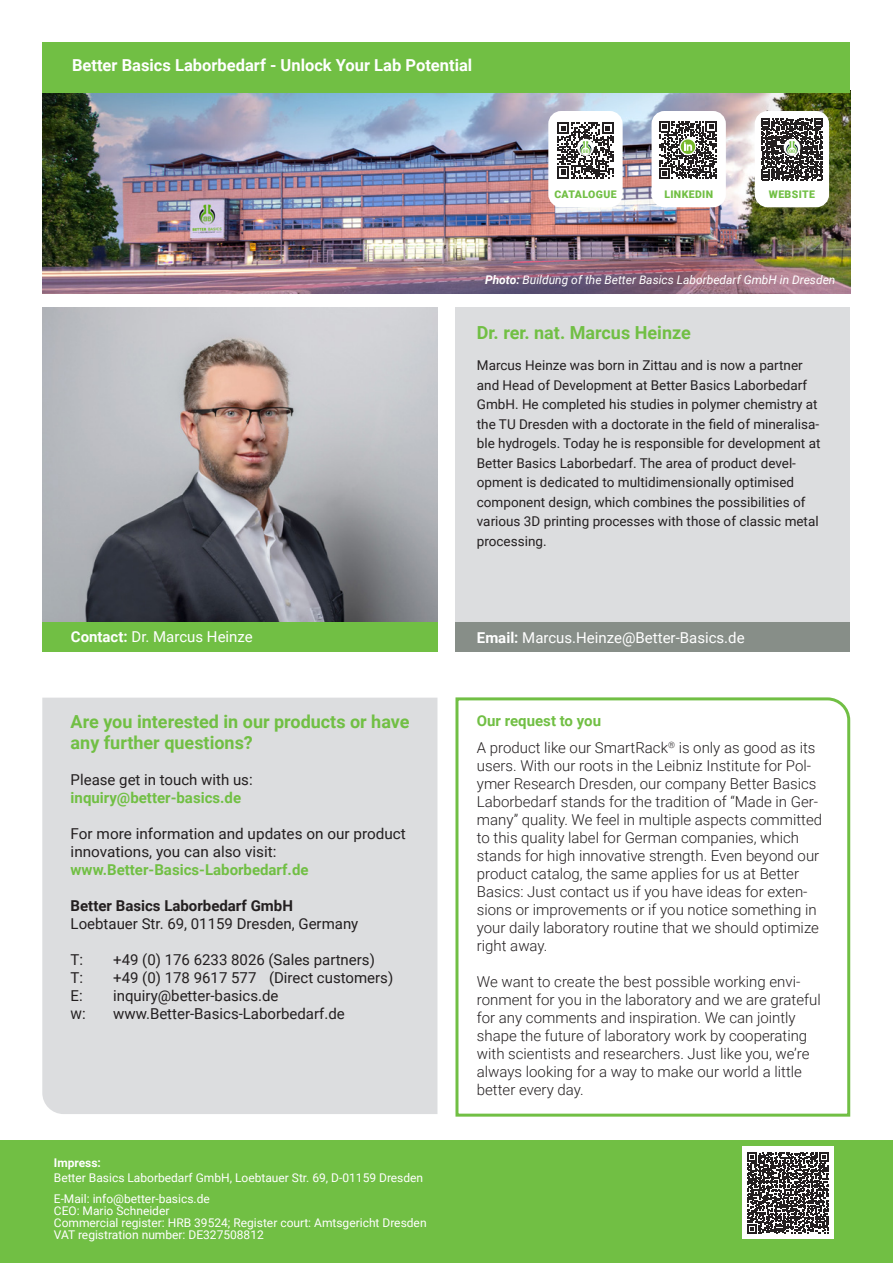
<style>
.page{position:relative;width:893px;height:1263px;background:#fff}
.page>*{position:absolute;margin:0;border:0;box-sizing:border-box;transform-origin:0 0}
.t1{font:700 18px/21px "Roboto";color:#71bf44}
.t2{font:700 16.5px "Roboto";color:#fff}
.t3{font:300 15px/18px "Roboto";color:#231f20}
.t4{font:15px/18px "Roboto";color:#231f20}
.t5{font:700 15px "Roboto";color:#71bf44}
.t6{font:15px "Roboto";color:#fff}
.t7{font:700 15px "Roboto";color:#231f20}
.t8{font:13.5px/19.5px "Roboto";color:#231f20}
.t9{font:12px "Roboto";color:#fff}
.t10{font:italic 12px "Roboto";color:#fff}
.t11{font:700 12px "Roboto";color:#fff}
.t12{font:900 10.5px "Roboto";letter-spacing:.035em;color:#71bf44}
.s1{font-weight:700}
</style>
<div class="page">
<div style="left:455px;top:307px;width:395px;height:315px;background:#dcdddf"></div>
<div style="left:43px;top:622px;width:395px;height:29px;background:#71bf44"></div>
<img style="left:43px;top:307px;width:395px;height:315px">
<div style="left:455px;top:622px;width:395px;height:30px;background:#878e88"></div>
<img style="left:43px;top:90px;width:808px;height:203px">
<div style="left:42px;top:43px;width:808px;height:50px;background:#71bf44"></div>
<div style="left:0;top:1141px;width:893px;height:122px;background:#71bf44"></div>
<svg style="left:455px;top:697px;width:396px;height:420px"></svg>
<div style="left:42px;top:698px;width:395px;height:416px;background:#dcdddf"></div>
<div style="left:742px;top:1146px;width:91px;height:92px;background:#fff"></div>
<svg style="left:747px;top:1152px;width:81px;height:81px"></svg>
<div style="left:656px;top:115px;width:65px;height:88px;background:#fff;border-radius:9px"></div>
<div style="left:652px;top:111px;width:74px;height:96px;border:9px solid #fff;border-radius:9px"></div>
<svg style="left:659px;top:121px;width:57px;height:58px"></svg>
<div style="left:759px;top:115px;width:66px;height:88px;background:#fff;border-radius:9px"></div>
<div style="left:755px;top:111px;width:74px;height:96px;border:9px solid #fff;border-radius:9px"></div>
<svg style="left:761px;top:118px;width:62px;height:62px"></svg>
<div style="left:553px;top:115px;width:65px;height:88px;background:#fff;border-radius:9px"></div>
<div style="left:548px;top:111px;width:75px;height:96px;border:9px solid #fff;border-radius:9px"></div>
<svg style="left:557px;top:122px;width:57px;height:56px"></svg>
<p class="t2" style="left:72px;top:54px;width:402px">Better Basics Laborbedarf - Unlock Your Lab Potential</p>
<p class="t12" style="left:554px;top:187px;width:64px">CATALOGUE</p>
<p class="t12" style="left:664px;top:187px;width:50px">LINKEDIN</p>
<p class="t12" style="left:769px;top:187px;width:48px">WEBSITE</p>
<p class="t10" style="left:485px;top:271px;width:352px"><span class="s1">Photo:</span> Buildung of the Better Basics Laborbedarf GmbH in Dresden</p>
<p class="t1" style="left:477px;top:321px;width:215px">Dr. rer. nat. Marcus Heinze</p>
<p class="t8" style="left:477px;top:355px;width:345px">Marcus Heinze was born in Zittau and is now a partner and Head of Development at Better Basics Laborbedarf GmbH. He completed his studies in polymer chemistry at the TU Dresden with a doctorate in the field of mineralisa&shy;ble hydrogels. Today he is responsible for development at Better Basics Laborbedarf. The area of product devel&shy;opment is dedicated to multidimensionally optimised component design, which combines the possibilities of various 3D printing processes with those of classic metal processing.</p>
<p class="t6" style="left:71px;top:626px;width:183px"><span class="s1">Contact:</span> Dr. Marcus Heinze</p>
<p class="t6" style="left:477px;top:627px;width:269px"><span class="s1">Email:</span> Marcus.Heinze@Better-Basics.de</p>
<p class="t1" style="left:71px;top:711px;width:340px">Are you interested in our products or have any further questions?</p>
<p class="t4" style="left:71px;top:770px;width:184px">Please get in touch with us:</p>
<p class="t5" style="left:71px;top:787px;width:172px">inquiry@better-basics.de</p>
<p class="t4" style="left:71px;top:824px;width:337px">For more information and updates on our product innovations, you can also visit:</p>
<p class="t5" style="left:71px;top:859px;width:239px">www.Better-Basics-Laborbedarf.de</p>
<p class="t7" style="left:71px;top:895px;width:224px">Better Basics Laborbedarf GmbH</p>
<p class="t4" style="left:71px;top:914px;width:289px">Loebtauer Str. 69, 01159 Dresden, Germany</p>
<p class="t4" style="left:71px;top:950px;width:14px">T:</p>
<p class="t4" style="left:113px;top:950px;width:263px">+49 (0) 176 6233 8026 (Sales partners)</p>
<p class="t4" style="left:71px;top:968px;width:14px">T:</p>
<p class="t4" style="left:113px;top:968px;width:282px">+49 (0) 178 9617 577 (Direct customers)</p>
<p class="t4" style="left:71px;top:986px;width:14px">E:</p>
<p class="t4" style="left:113px;top:986px;width:167px">inquiry@better-basics.de</p>
<p class="t4" style="left:71px;top:1004px;width:17px">W:</p>
<p class="t4" style="left:113px;top:1004px;width:233px">www.Better-Basics-Laborbedarf.de</p>
<p class="t11" style="left:54px;top:1154px;width:49px">Impress:</p>
<p class="t9" style="left:54px;top:1169px;width:371px">Better Basics Laborbedarf GmbH, Loebtauer Str. 69, D-01159 Dresden</p>
<p class="t9" style="left:54px;top:1190px;width:157px">E-Mail: info@better-basics.de</p>
<p class="t9" style="left:54px;top:1202px;width:117px">CEO: Mario Schneider</p>
<p class="t9" style="left:54px;top:1214px;width:374px">Commercial register: HRB 39524; Register court: Amtsgericht Dresden</p>
<p class="t9" style="left:54px;top:1226px;width:212px">VAT registration number: DE327508812</p>
<p class="t5" style="left:477px;top:710px;width:126px">Our request to you</p>
<p class="t3" style="left:477px;top:738px;width:347px">A product like our SmartRack<sup>®</sup> is only as good as its users. With our roots in the Leibniz Institute for Pol&shy;ymer Research Dresden, our company Better Basics Laborbedarf stands for the tradition of “Made in Ger&shy;many” quality. We feel in multiple aspects committed to this quality label for German companies, which stands for high innovative strength. Even beyond our product catalog, the same applies for us at Better Basics: Just contact us if you have ideas for exten&shy;sions or improvements or if you notice something in your daily laboratory routine that we should optimize right away.</p>
<p class="t3" style="left:477px;top:972px;width:345px">We want to create the best possible working envi&shy;ronment for you in the laboratory and we are grateful for any comments and inspiration. We can jointly shape the future of laboratory work by cooperating with scientists and researchers. Just like you, we’re always looking for a way to make our world a little better every day.</p>
</div>
